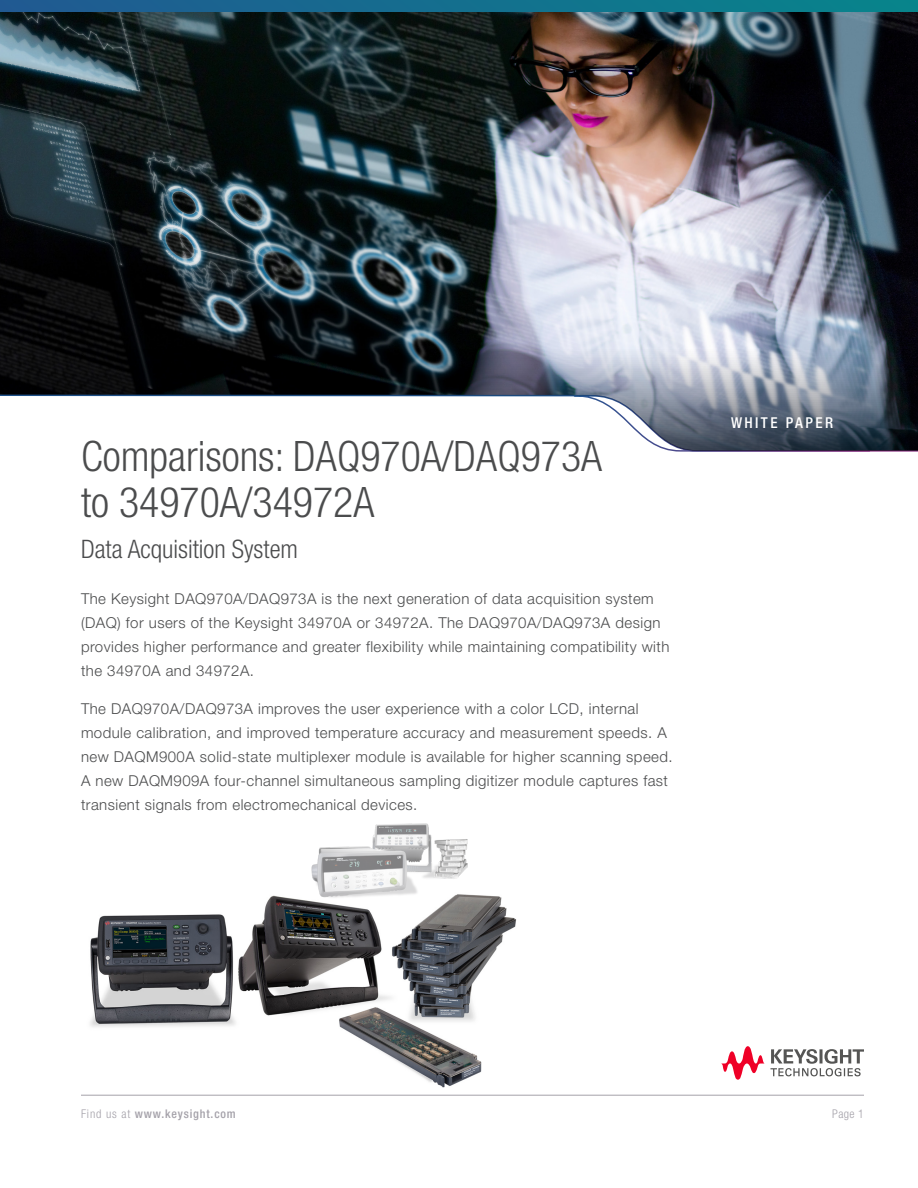
<style>
.page{position:relative;width:918px;height:1188px;background:#fff}
.page>*{position:absolute;margin:0;border:0;box-sizing:border-box;transform-origin:0 0}
.KT_-_Title{font:300 condensed 42px/46.5px "Helvetica Neue LT Std";color:#4b4c4d}
.KT_-_Title-2{font:300 condensed 25.5px "Helvetica Neue LT Std";color:#4b4c4d}
.KT_-_Body_Text{font:300 15px/24px "Helvetica Neue LT Std";letter-spacing:.03em;color:#4b4c4d}
.KT_-_Document_Type{font:500 condensed 15px "Helvetica Neue LT Std";letter-spacing:.16em;color:#fff}
.t1{font:500 condensed 12px "Helvetica Neue LT Std";letter-spacing:.07em;color:#a4a1a9}
.t2{font:300 condensed 12px "Helvetica Neue LT Std";color:#a4a1a9}
.s1{font-weight:300}
</style>
<div class="page">
<hr style="left:81px;top:1095px;width:783px;height:1px;background:#a4a1a9">
<svg style="left:721px;top:1046px;width:143px;height:34px"></svg>
<img style="left:0;top:12px;width:918px;height:440px">
<svg style="left:0;top:341px;width:918px;height:110px"></svg>
<svg style="left:0;top:0;width:918px;height:12px;background:#136e8e"></svg>
<img style="left:90px;top:895px;width:427px;height:193px">
<img style="left:300px;top:823px;width:173px;height:78px">
<p class="KT_-_Title" style="left:81px;top:433px;width:523px">Comparisons: DAQ970A/DAQ973A to 34970A/34972A</p>
<p class="KT_-_Title-2" style="left:81px;top:534px;width:219px">Data Acquisition System</p>
<p class="KT_-_Body_Text" style="left:81px;top:587px;width:590px">The Keysight DAQ970A/DAQ973A is the next generation of data acquisition system (DAQ) for users of the Keysight 34970A or 34972A. The DAQ970A/DAQ973A design provides higher performance and greater flexibility while maintaining compatibility with the 34970A and 34972A.</p>
<p class="KT_-_Body_Text" style="left:81px;top:696px;width:593px">The DAQ970A/DAQ973A improves the user experience with a color LCD, internal module calibration, and improved temperature accuracy and measurement speeds. A new DAQM900A solid-state multiplexer module is available for higher scanning speed.<br>A new DAQM909A four-channel simultaneous sampling digitizer module captures fast transient signals from electromechanical devices.</p>
<p class="KT_-_Document_Type" style="left:731px;top:413px;width:104px">WHITE PAPER</p>
<p class="t1" style="left:81px;top:1106px;width:156px"><span class="s1">Find us at</span> www.keysight.com</p>
<p class="t2" style="left:832px;top:1107px;width:33px">Page 1</p>
</div>
